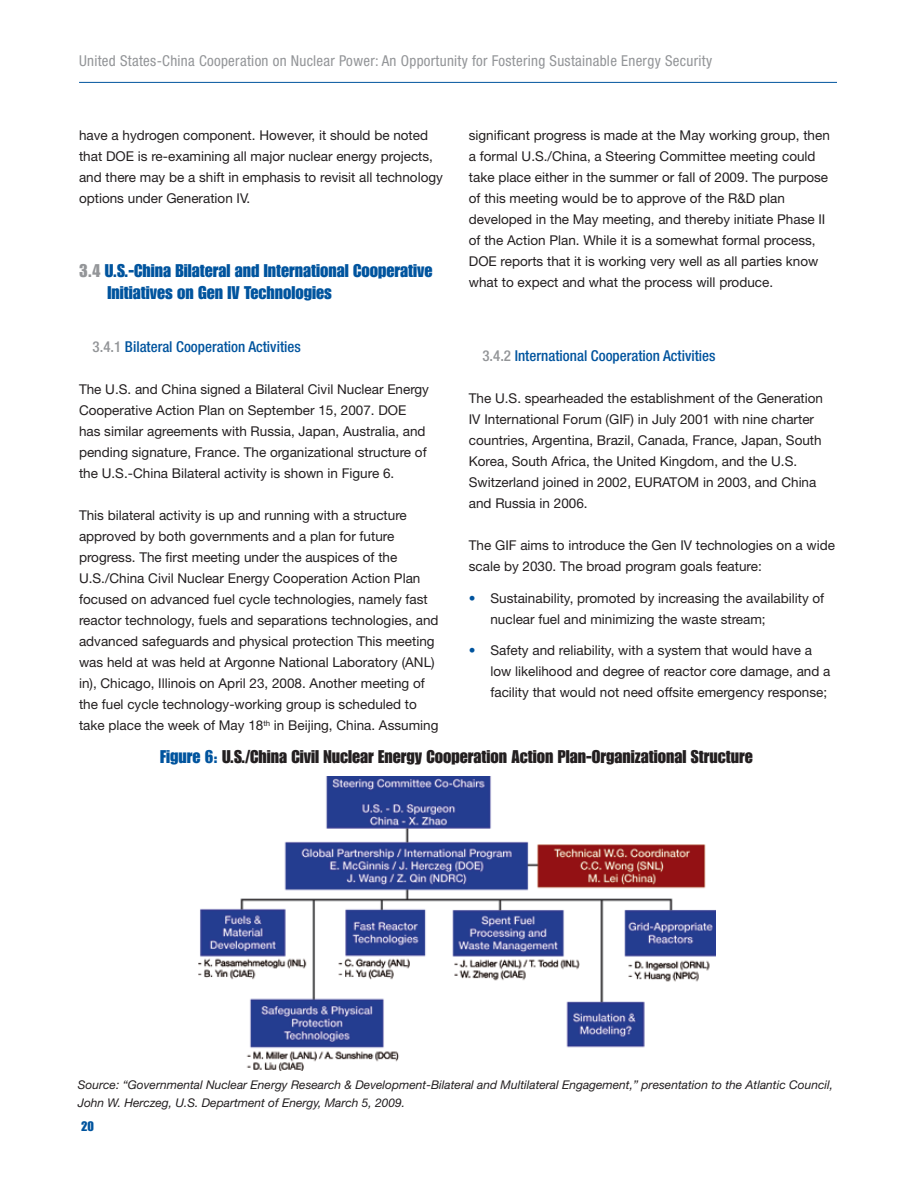
<style>
.page{position:relative;width:918px;height:1188px;background:#fff}
.page>*{position:absolute;margin:0;border:0;box-sizing:border-box;transform-origin:0 0}
.t1{font:18px "Impact";color:#231f20}
.t2{font:18px/21.6px "Impact";color:#00549e}
.t3{font:condensed 15px "Helvetica Neue";letter-spacing:.02em;color:#939598}
.t4{font:500 condensed 15px "Helvetica Neue";color:#00549e}
.t5{font:13.5px/21px "Helvetica Neue";color:#231f20}
.t6{font:13.5px "Impact";color:#00549e}
.t7{font:13.5px "Helvetica Neue";color:#00549e}
.t8{font:italic 12px/18px "Helvetica Neue";color:#231f20}
.s1{color:#939598}
.s2{color:#00549e}
</style>
<div class="page">
<hr style="left:79px;top:82px;width:758px;height:1px;background:#00549e">
<img style="left:198px;top:776px;width:518px;height:295px">
<p class="t3" style="left:79px;top:52px;width:635px">United States-China Cooperation on Nuclear Power: An Opportunity for Fostering Sustainable Energy Security</p>
<p class="t5" style="left:79px;top:124px;width:365px">have a hydrogen component. However, it should be noted that DOE is re-examining all major nuclear energy projects, and there may be a shift in emphasis to revisit all technology options under Generation IV.</p>
<h1 class="t2" style="left:108px;top:260px;width:326px;text-indent:-28px"><span class="s1">3.4</span> U.S.-China Bilateral and International Cooperative<br>Initiatives on Gen IV Technologies</h1>
<p class="t4" style="left:93px;top:338px;width:210px"><span class="s1">3.4.1</span> Bilateral Cooperation Activities</p>
<p class="t5" style="left:79px;top:379px;width:351px">The U.S. and China signed a Bilateral Civil Nuclear Energy Cooperative Action Plan on September 15, 2007. DOE has similar agreements with Russia, Japan, Australia, and pending signature, France. The organizational structure of the U.S.-China Bilateral activity is shown in Figure 6.</p>
<p class="t5" style="left:79px;top:505px;width:361px">This bilateral activity is up and running with a structure approved by both governments and a plan for future progress. The first meeting under the auspices of the U.S./China Civil Nuclear Energy Cooperation Action Plan focused on advanced fuel cycle technologies, namely fast reactor technology, fuels and separations technologies, and advanced safeguards and physical protection This meeting was held at was held at Argonne National Laboratory (ANL) in), Chicago, Illinois on April 23, 2008. Another meeting of the fuel cycle technology-working group is scheduled to take place the week of May 18<sup>th</sup> in Beijing, China. Assuming</p>
<p class="t5" style="left:469px;top:124px;width:363px">significant progress is made at the May working group, then a formal U.S./China, a Steering Committee meeting could take place either in the summer or fall of 2009. The purpose of this meeting would be to approve of the R&amp;D plan developed in the May meeting, and thereby initiate Phase II of the Action Plan. While it is a somewhat formal process, DOE reports that it is working very well as all parties know what to expect and what the process will produce.</p>
<p class="t4" style="left:482px;top:347px;width:235px"><span class="s1">3.4.2</span> International Cooperation Activities</p>
<p class="t5" style="left:469px;top:388px;width:356px">The U.S. spearheaded the establishment of the Generation IV International Forum (GIF) in July 2001 with nine charter countries, Argentina, Brazil, Canada, France, Japan, South Korea, South Africa, the United Kingdom, and the U.S.<br>Switzerland joined in 2002, EURATOM in 2003, and China and Russia in 2006.</p>
<p class="t5" style="left:469px;top:535px;width:368px">The GIF aims to introduce the Gen IV technologies on a wide scale by 2030. The broad program goals feature:</p>
<p class="t5" style="left:490px;top:587px;width:335px">Sustainability, promoted by increasing the availability of nuclear fuel and minimizing the waste stream;</p>
<p class="t5" style="left:490px;top:640px;width:342px">Safety and reliability, with a system that would have a low likelihood and degree of reactor core damage, and a facility that would not need offsite emergency response;</p>
<p class="t7" style="left:469px;top:590px;width:8px">•</p>
<p class="t7" style="left:469px;top:643px;width:8px">•</p>
<h1 class="t1" style="left:160px;top:746px;width:594px"><span class="s2">Figure 6:</span> U.S./China Civil Nuclear Energy Cooperation Action Plan-Organizational Structure</h1>
<p class="t8" style="left:78px;top:1075px;width:757px">Source: “Governmental Nuclear Energy Research &amp; Development-Bilateral and Multilateral Engagement,” presentation to the Atlantic Council,<br>John W. Herczeg, U.S. Department of Energy, March 5, 2009.</p>
<p class="t6" style="left:81px;top:1118px;width:14px">20</p>
</div>
